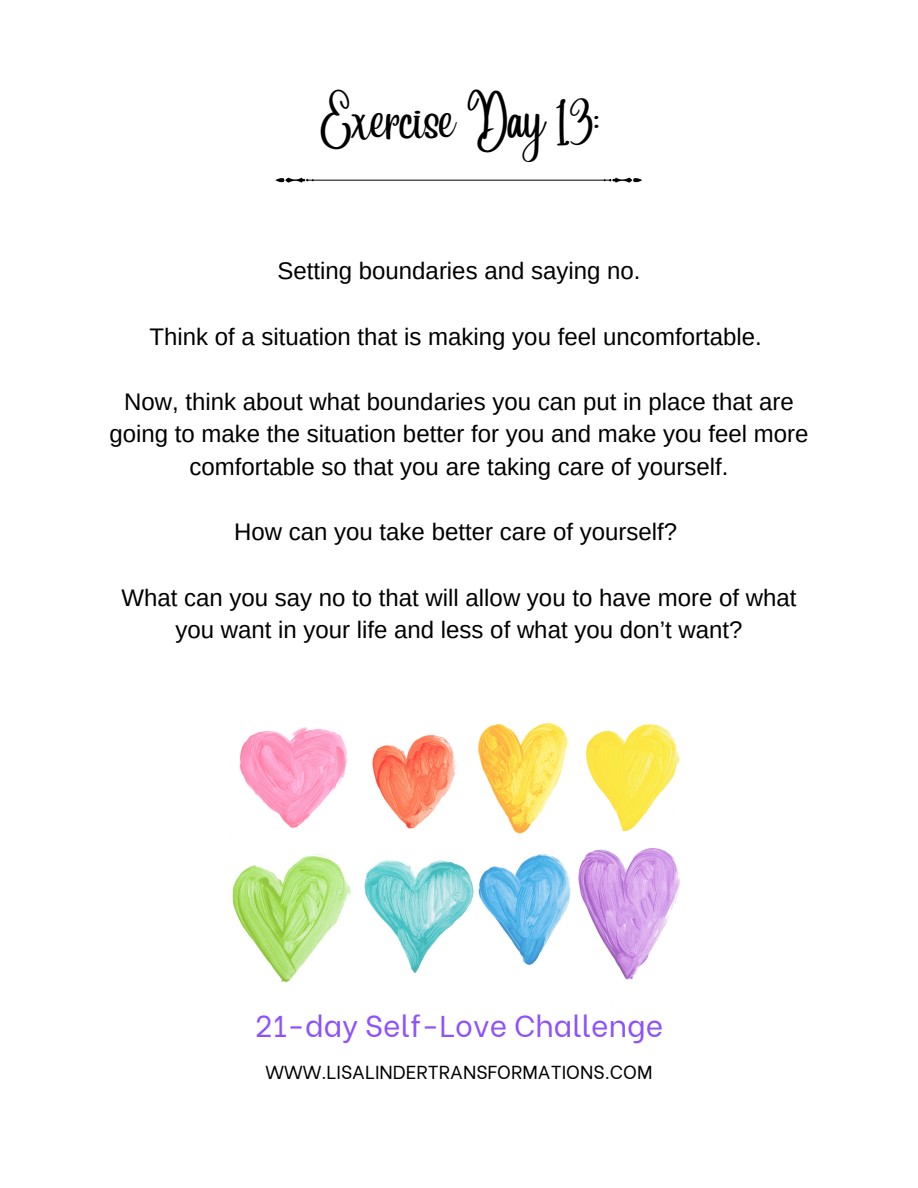
<style>
.page{position:relative;width:918px;height:1188px;background:#fff}
.page>*{position:absolute;margin:0;border:0;box-sizing:border-box;transform-origin:0 0}
.t1{font:42px "Angelina";color:#000}
.t2{font:30px "Be Vietnam";color:#8c52ff}
.t3{font:24px/32.7px "Arimo";color:#000;text-align:center}
.t4{font:18.75px "Be Vietnam";color:#000}
</style>
<div class="page">
<img style="left:232px;top:722px;width:448px;height:261px">
<svg style="left:275px;top:178px;width:367px;height:5px"></svg>
<h1 class="t1" style="left:319px;top:112px;width:283px">Exercise Day 13:</h1>
<p class="t3" style="left:278px;top:255px;width:364px">Setting boundaries and saying no.</p>
<p class="t3" style="left:150px;top:320px;width:614px">Think of a situation that is making you feel uncomfortable.</p>
<p class="t3" style="left:110px;top:385px;width:700px">Now, think about what boundaries you can put in place that are going to make the situation better for you and make you feel more comfortable so that you are taking care of yourself.</p>
<p class="t3" style="left:234px;top:516px;width:444px">How can you take better care of yourself?</p>
<p class="t3" style="left:122px;top:581px;width:676px">What can you say no to that will allow you to have more of what you want in your life and less of what you don’t want?</p>
<p class="t2" style="left:255px;top:1001px;width:410px">21-day Self-Love Challenge</p>
<p class="t4" style="left:266px;top:1056px;width:388px">WWW.LISALINDERTRANSFORMATIONS.COM</p>
</div>
